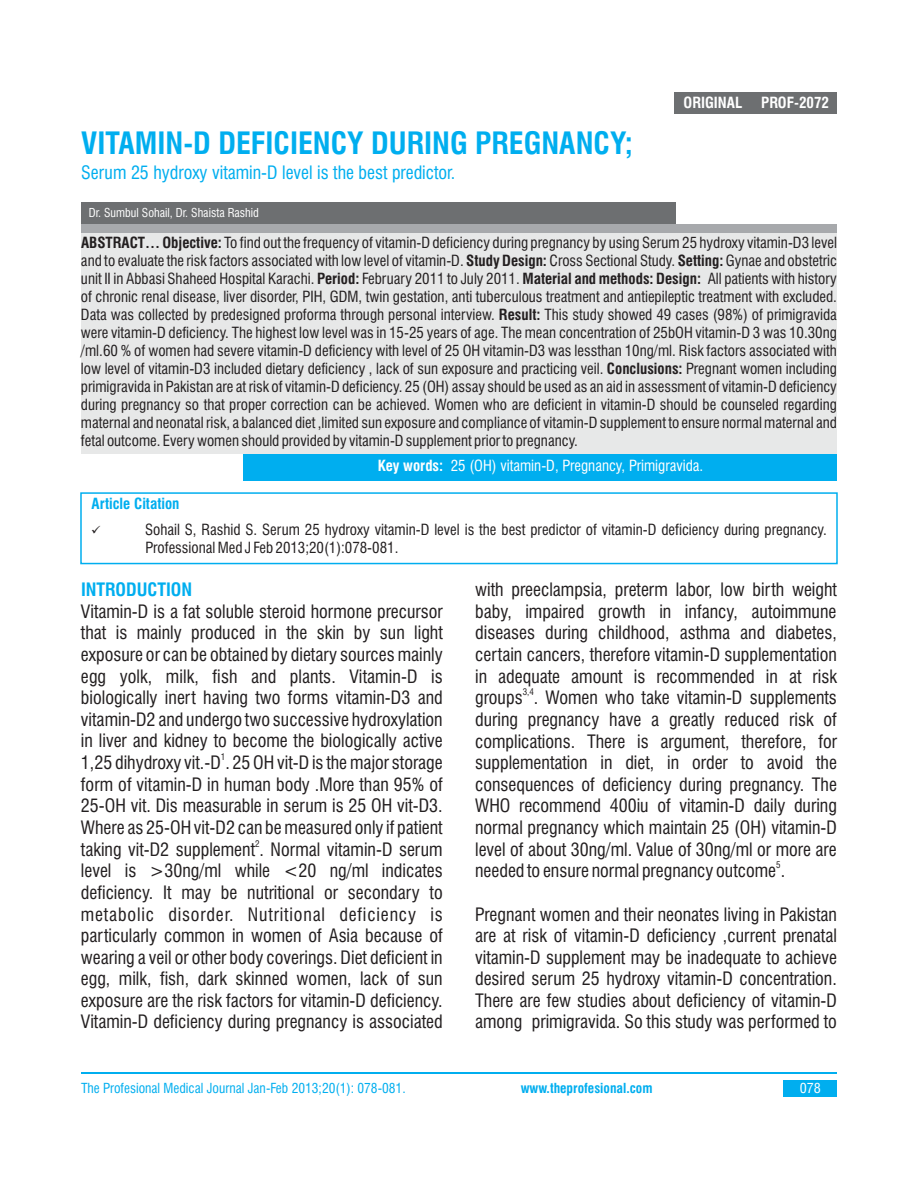
<style>
.page{position:relative;width:918px;height:1188px;background:#fff}
.page>*{position:absolute;margin:0;border:0;box-sizing:border-box;transform-origin:0 0}
.t1{font:700 condensed 30px "Swiss 721 BT";color:#00aeef}
.t2{font:condensed 18px "Swiss 721 BT";color:#231f20}
.t3{font:condensed 18px/21.6px "Swiss 721 BT";letter-spacing:.045em;color:#231f20}
.t4{font:condensed 18px "Swiss 721 BT";color:#00aeef}
.t5{font:700 condensed 18px "Swiss 721 BT";color:#00aeef}
.t6{font:condensed 15px/18px "Swiss 721 BT";color:#231f20;text-align:justify}
.t7{font:condensed 15px "Swiss 721 BT";color:#fff}
.t8{font:700 condensed 15px "Swiss 721 BT";color:#fff}
.t9{font:700 condensed 15px "Swiss 721 BT";color:#00aeef}
.t10{font:condensed 13.5px "Swiss 721 BT";color:#00aeef}
.t11{font:700 condensed 13.5px "Swiss 721 BT";color:#00aeef}
.t12{font:condensed 13.5px "Swiss 721 BT";color:#fff;scale:1.04 1}
.t13{font:condensed 12px "Swiss 721 BT";color:#fff}
.t14{font:condensed 9px "Swiss 721 BT";color:#231f20}
.s1{font-weight:700}
</style>
<div class="page">
<div style="left:81px;top:202px;width:594px;height:22px;background:#6d6f71"></div>
<div style="left:81px;top:224px;width:756px;height:10px;background:#a7a9ac"></div>
<div style="left:81px;top:234px;width:756px;height:220px;background:#e7e8e8"></div>
<div style="left:243px;top:454px;width:594px;height:27px;background:#00aeef"></div>
<div style="left:675px;top:92px;width:162px;height:21px;background:#6d6f71"></div>
<div style="left:783px;top:1080px;width:54px;height:16px;background:#00aeef"></div>
<hr style="left:81px;top:1073px;width:756px;height:1px;background:#00aeef">
<div style="left:80px;top:492px;width:758px;height:72px;border:2px solid #00aeef"></div>
<h1 class="t1" style="left:81px;top:132px;width:553px">VITAMIN-D DEFICIENCY DURING PREGNANCY;</h1>
<p class="t4" style="left:81px;top:165px;width:376px">Serum 25 hydroxy vitamin-D level is the best predictor.</p>
<p class="t13" style="left:89px;top:208px;width:172px">Dr. Sumbul Sohail, Dr. Shaista Rashid</p>
<p class="t8" style="left:684px;top:97px;width:60px">ORIGINAL</p>
<p class="t8" style="left:761px;top:97px;width:69px">PROF-2072</p>
<p class="t6" style="left:81px;top:235px;width:758px"><span class="s1">ABSTRACT… Objective:</span> To find out the frequency of vitamin-D deficiency during pregnancy by using Serum 25 hydroxy vitamin-D3 level and to evaluate the risk factors associated with low level of vitamin-D. <span class="s1">Study Design:</span> Cross Sectional Study. <span class="s1">Setting:</span> Gynae and obstetric unit II in Abbasi Shaheed Hospital Karachi. <span class="s1">Period:</span> February 2011 to July 2011. <span class="s1">Material and methods: Design:</span> All patients with history of chronic renal disease, liver disorder, PIH, GDM, twin gestation, anti tuberculous treatment and antiepileptic treatment with excluded.<br>Data was collected by predesigned proforma through personal interview. <span class="s1">Result:</span> This study showed 49 cases (98%) of primigravida were vitamin-D deficiency. The highest low level was in 15-25 years of age. The mean concentration of 25bOH vitamin-D 3 was 10.30ng /ml.60 % of women had severe vitamin-D deficiency with level of 25 OH vitamin-D3 was lessthan 10ng/ml. Risk factors associated with low level of vitamin-D3 included dietary deficiency , lack of sun exposure and practicing veil. <span class="s1">Conclusions:</span> Pregnant women including primigravida in Pakistan are at risk of vitamin-D deficiency. 25 (OH) assay should be used as an aid in assessment of vitamin-D deficiency during pregnancy so that proper correction can be achieved. Women who are deficient in vitamin-D should be counseled regarding maternal and neonatal risk, a balanced diet ,limited sun exposure and compliance of vitamin-D supplement to ensure normal maternal and fetal outcome. Every women should provided by vitamin-D supplement prior to pregnancy.</p>
<p class="t9" style="left:92px;top:498px;width:89px">Article Citation</p>
<p class="t7" style="left:378px;top:460px;width:327px"><span class="s1">Key words:</span> 25 (OH) vitamin-D, Pregnancy, Primigravida.</p>
<p class="t6" style="left:145px;top:522px;width:683px">Sohail S, Rashid S. Serum 25 hydroxy vitamin-D level is the best predictor of vitamin-D deficiency during pregnancy.<br>Professional Med J Feb 2013;20(1):078-081.</p>
<p class="t5" style="left:81px;top:583px;width:113px">INTRODUCTION</p>
<p class="t2" style="left:475px;top:583px;width:363px">with preeclampsia, preterm labor, low birth weight</p>
<p class="t2" style="left:81px;top:604px;width:363px">Vitamin-D is a fat soluble steroid hormone precursor</p>
<p class="t2" style="left:475px;top:604px;width:363px">baby, impaired growth in infancy, autoimmune</p>
<p class="t2" style="left:81px;top:626px;width:363px">that is mainly produced in the skin by sun light</p>
<p class="t2" style="left:475px;top:626px;width:363px">diseases during childhood, asthma and diabetes,</p>
<p class="t2" style="left:81px;top:647px;width:363px">exposure or can be obtained by dietary sources mainly</p>
<p class="t2" style="left:475px;top:647px;width:363px">certain cancers, therefore vitamin-D supplementation</p>
<p class="t2" style="left:81px;top:669px;width:363px">egg yolk, milk, fish and plants. Vitamin-D is</p>
<p class="t2" style="left:475px;top:669px;width:363px">in adequate amount is recommended in at risk</p>
<p class="t14" style="left:523px;top:689px;width:13px">3,4</p>
<p class="t2" style="left:81px;top:690px;width:363px">biologically inert having two forms vitamin-D3 and</p>
<p class="t2" style="left:475px;top:691px;width:363px">groups . Women who take vitamin-D supplements</p>
<p class="t2" style="left:81px;top:712px;width:363px">vitamin-D2 and undergo two successive hydroxylation</p>
<p class="t2" style="left:475px;top:712px;width:363px">during pregnancy have a greatly reduced risk of</p>
<p class="t2" style="left:81px;top:734px;width:363px">in liver and kidney to become the biologically active</p>
<p class="t2" style="left:475px;top:734px;width:363px">complications. There is argument, therefore, for</p>
<p class="t14" style="left:221px;top:753px;width:6px">1</p>
<p class="t2" style="left:81px;top:756px;width:363px">1,25 dihydroxy vit.-D . 25 OH vit-D is the major storage</p>
<p class="t2" style="left:475px;top:756px;width:363px">supplementation in diet, in order to avoid the</p>
<p class="t2" style="left:81px;top:777px;width:363px">form of vitamin-D in human body .More than 95% of</p>
<p class="t2" style="left:475px;top:777px;width:363px">consequences of deficiency during pregnancy. The</p>
<p class="t2" style="left:81px;top:799px;width:363px">25-OH vit. Dis measurable in serum is 25 OH vit-D3.</p>
<p class="t2" style="left:475px;top:799px;width:363px">WHO recommend 400iu of vitamin-D daily during</p>
<p class="t2" style="left:81px;top:820px;width:363px">Where as 25-OH vit-D2 can be measured only if patient</p>
<p class="t2" style="left:475px;top:820px;width:363px">normal pregnancy which maintain 25 (OH) vitamin-D</p>
<p class="t14" style="left:255px;top:840px;width:6px">2</p>
<p class="t2" style="left:81px;top:842px;width:363px">taking vit-D2 supplement . Normal vitamin-D serum</p>
<p class="t2" style="left:475px;top:842px;width:363px">level of about 30ng/ml. Value of 30ng/ml or more are</p>
<p class="t14" style="left:776px;top:862px;width:6px">5</p>
<p class="t2" style="left:81px;top:864px;width:363px">level is &gt;30ng/ml while &lt;20 ng/ml indicates</p>
<p class="t2" style="left:475px;top:864px;width:312px">needed to ensure normal pregnancy outcome .</p>
<p class="t3" style="left:81px;top:884px;width:363px">deficiency. It may be nutritional or secondary to metabolic disorder. Nutritional deficiency is</p>
<p class="t2" style="left:475px;top:907px;width:363px">Pregnant women and their neonates living in Pakistan</p>
<p class="t2" style="left:81px;top:929px;width:363px">particularly common in women of Asia because of</p>
<p class="t2" style="left:475px;top:928px;width:363px">are at risk of vitamin-D deficiency ,current prenatal</p>
<p class="t2" style="left:81px;top:950px;width:363px">wearing a veil or other body coverings. Diet deficient in</p>
<p class="t2" style="left:475px;top:950px;width:363px">vitamin-D supplement may be inadequate to achieve</p>
<p class="t2" style="left:81px;top:972px;width:363px">egg, milk, fish, dark skinned women, lack of sun</p>
<p class="t2" style="left:475px;top:972px;width:363px">desired serum 25 hydroxy vitamin-D concentration.</p>
<p class="t2" style="left:81px;top:993px;width:363px">exposure are the risk factors for vitamin-D deficiency.</p>
<p class="t2" style="left:475px;top:993px;width:363px">There are few studies about deficiency of vitamin-D</p>
<p class="t2" style="left:81px;top:1015px;width:363px">Vitamin-D deficiency during pregnancy is associated</p>
<p class="t2" style="left:475px;top:1015px;width:363px">among primigravida. So this study was performed to</p>
<p class="t10" style="left:81px;top:1083px;width:326px">The Profesional Medical Journal Jan-Feb 2013;20(1): 078-081.</p>
<p class="t11" style="left:521px;top:1083px;width:133px">www.theprofesional.com</p>
<p class="t12" style="left:800px;top:1083px;width:22px">078</p>
</div>
